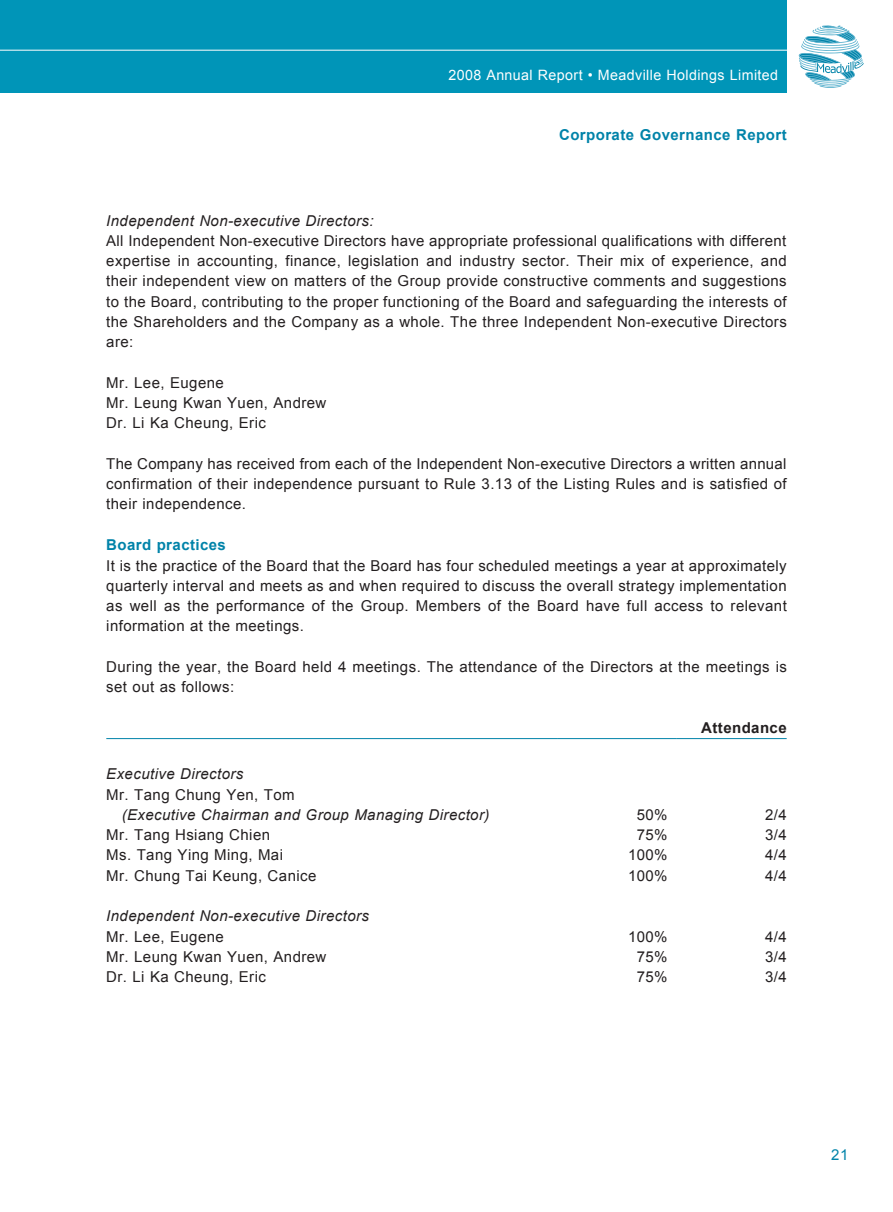
<style>
.page{position:relative;width:893px;height:1212px;background:#fff}
.page>*{position:absolute;margin:0;border:0;box-sizing:border-box;transform-origin:0 0}
._00_E_Body_Text{font:15px/20.2px "Arial";letter-spacing:.03em;color:#231f20;text-align:justify}
._50_E_Table_Text{font:15px "Arial";letter-spacing:.03em;color:#231f20}
._50_E_Table_Text-2{font:italic 15px "Arial";letter-spacing:.03em;color:#231f20}
._02_E_Subheading_Bod{font:700 15px "Arial";letter-spacing:.03em;color:#0083a9}
._00_E_Body_Text-2{font:italic 15px "Arial";letter-spacing:.03em;color:#231f20}
._50_E_Table_Text-3{font:700 15px "Arial";color:#231f20}
.t1{font:15px "Arial";color:#0083a9}
.t2{font:14.25px "Arial";letter-spacing:.03em;color:#fff}
</style>
<div class="page">
<div style="left:0;top:0;width:893px;height:93px;background:#0095b8"></div>
<hr style="left:0;top:50px;width:830px;height:1px;background:#fff">
<div style="left:787px;top:0;width:106px;height:93px;background:#fff"></div>
<svg style="left:799px;top:25px;width:65px;height:63px"></svg>
<hr style="left:106px;top:738px;width:451px;height:1px;background:#0083a9">
<hr style="left:557px;top:738px;width:119px;height:1px;background:#0083a9">
<hr style="left:676px;top:738px;width:111px;height:1px;background:#0083a9">
<p class="t2" style="left:448px;top:66px;width:331px">2008 Annual Report • Meadville Holdings Limited</p>
<p class="_02_E_Subheading_Bod" style="left:559px;top:125px;width:229px">Corporate Governance Report</p>
<p class="_00_E_Body_Text-2" style="left:106px;top:210px;width:269px">Independent Non-executive Directors:</p>
<p class="_00_E_Body_Text" style="left:106px;top:230px;width:682px">All Independent Non-executive Directors have appropriate professional qualifications with different expertise in accounting, finance, legislation and industry sector. Their mix of experience, and their independent view on matters of the Group provide constructive comments and suggestions to the Board, contributing to the proper functioning of the Board and safeguarding the interests of the Shareholders and the Company as a whole. The three Independent Non-executive Directors are:</p>
<p class="_00_E_Body_Text" style="left:106px;top:372px;width:119px">Mr. Lee, Eugene</p>
<p class="_00_E_Body_Text" style="left:106px;top:392px;width:222px">Mr. Leung Kwan Yuen, Andrew</p>
<p class="_00_E_Body_Text" style="left:106px;top:413px;width:161px">Dr. Li Ka Cheung, Eric</p>
<p class="_00_E_Body_Text" style="left:106px;top:453px;width:682px">The Company has received from each of the Independent Non-executive Directors a written annual confirmation of their independence pursuant to Rule 3.13 of the Listing Rules and is satisfied of their independence.</p>
<p class="_02_E_Subheading_Bod" style="left:106px;top:535px;width:121px">Board practices</p>
<p class="_00_E_Body_Text" style="left:106px;top:555px;width:682px">It is the practice of the Board that the Board has four scheduled meetings a year at approximately quarterly interval and meets as and when required to discuss the overall strategy implementation as well as the performance of the Group. Members of the Board have full access to relevant information at the meetings.</p>
<p class="_00_E_Body_Text" style="left:106px;top:656px;width:682px">During the year, the Board held 4 meetings. The attendance of the Directors at the meetings is set out as follows:</p>
<p class="_50_E_Table_Text-3" style="left:701px;top:717px;width:87px">Attendance</p>
<p class="_50_E_Table_Text-2" style="left:106px;top:764px;width:139px">Executive Directors</p>
<p class="_50_E_Table_Text" style="left:106px;top:785px;width:190px">Mr. Tang Chung Yen, Tom</p>
<p class="_50_E_Table_Text-2" style="left:122px;top:805px;width:369px">(Executive Chairman and Group Managing Director)</p>
<p class="_50_E_Table_Text" style="left:637px;top:805px;width:32px">50%</p>
<p class="_50_E_Table_Text" style="left:765px;top:805px;width:23px">2/4</p>
<p class="_50_E_Table_Text" style="left:106px;top:825px;width:165px">Mr. Tang Hsiang Chien</p>
<p class="_50_E_Table_Text" style="left:637px;top:825px;width:32px">75%</p>
<p class="_50_E_Table_Text" style="left:765px;top:825px;width:23px">3/4</p>
<p class="_50_E_Table_Text" style="left:106px;top:845px;width:178px">Ms. Tang Ying Ming, Mai</p>
<p class="_50_E_Table_Text" style="left:628px;top:845px;width:41px">100%</p>
<p class="_50_E_Table_Text" style="left:765px;top:845px;width:23px">4/4</p>
<p class="_50_E_Table_Text" style="left:106px;top:866px;width:212px">Mr. Chung Tai Keung, Canice</p>
<p class="_50_E_Table_Text" style="left:628px;top:866px;width:41px">100%</p>
<p class="_50_E_Table_Text" style="left:765px;top:866px;width:23px">4/4</p>
<p class="_50_E_Table_Text-2" style="left:106px;top:906px;width:264px">Independent Non-executive Directors</p>
<p class="_50_E_Table_Text" style="left:106px;top:926px;width:119px">Mr. Lee, Eugene</p>
<p class="_50_E_Table_Text" style="left:628px;top:926px;width:41px">100%</p>
<p class="_50_E_Table_Text" style="left:765px;top:926px;width:23px">4/4</p>
<p class="_50_E_Table_Text" style="left:106px;top:947px;width:222px">Mr. Leung Kwan Yuen, Andrew</p>
<p class="_50_E_Table_Text" style="left:637px;top:947px;width:32px">75%</p>
<p class="_50_E_Table_Text" style="left:765px;top:947px;width:23px">3/4</p>
<p class="_50_E_Table_Text" style="left:106px;top:967px;width:161px">Dr. Li Ka Cheung, Eric</p>
<p class="_50_E_Table_Text" style="left:637px;top:967px;width:32px">75%</p>
<p class="_50_E_Table_Text" style="left:765px;top:967px;width:23px">3/4</p>
<p class="t1" style="left:831px;top:1145px;width:19px">21</p>
</div>
